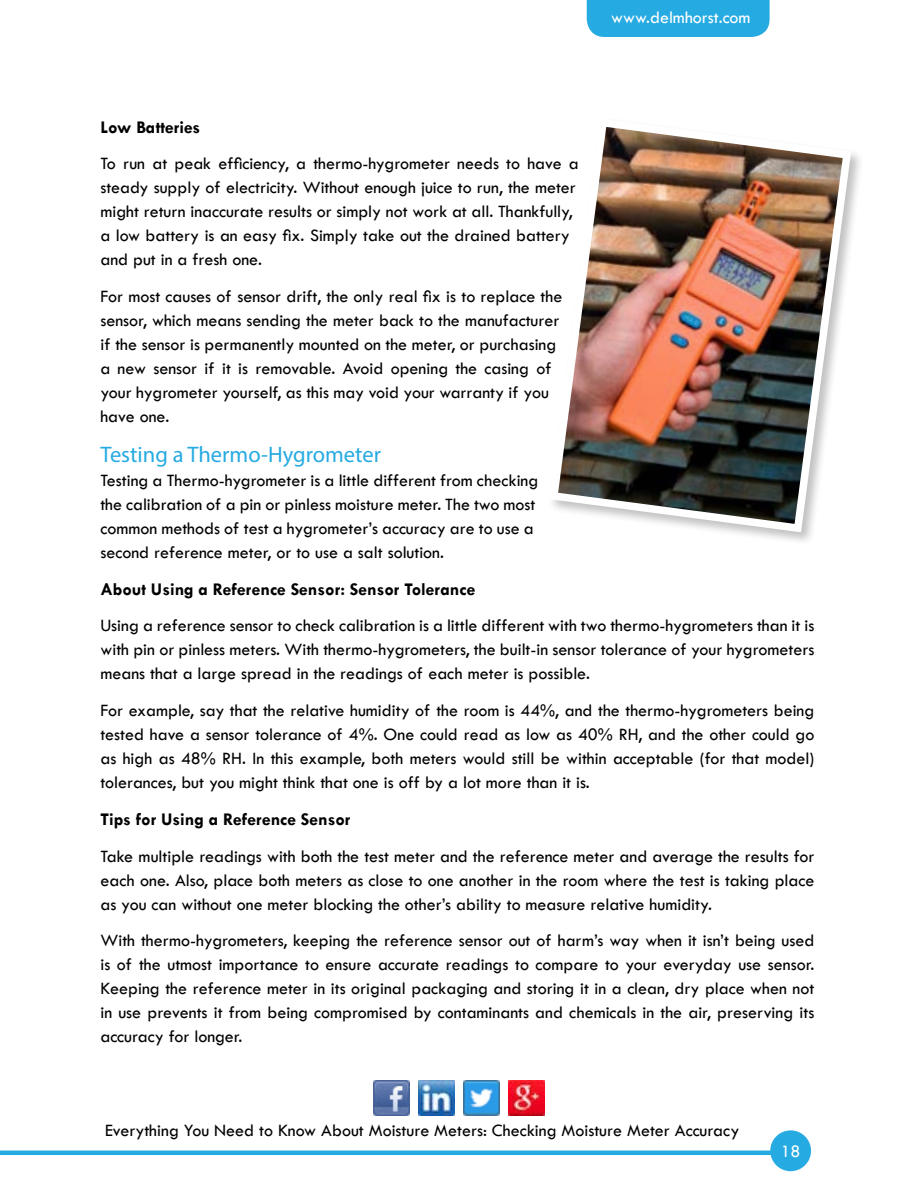
<style>
.page{position:relative;width:918px;height:1188px;background:#fff}
.page>*{position:absolute;margin:0;border:0;box-sizing:border-box;transform-origin:0 0}
.t1{font:22.5px "Myriad Pro";color:#25aae2}
.t2{font:18px/24px "Tw Cen";color:#000;text-align:justify}
.t3{font:700 18px "Tw Cen";color:#000}
.t4{font:18px "Tw Cen";color:#fff}
</style>
<div class="page">
<div style="left:587px;top:0;width:183px;height:37px;background:#25aae2"></div>
<hr style="left:0;top:1151px;width:774px;height:4px;background:#25aae2">
<div style="left:770px;top:1130px;width:41px;height:41px;background:#25aae2;border-radius:50%"></div>
<img style="left:373px;top:1080px;width:36px;height:36px">
<img style="left:418px;top:1080px;width:36px;height:36px">
<img style="left:464px;top:1080px;width:36px;height:36px">
<img style="left:509px;top:1080px;width:36px;height:36px">
<img style="left:552px;top:127px;width:303px;height:410px">
<p class="t4" style="left:611px;top:7px;width:141px">www.delmhorst.com</p>
<p class="t3" style="left:100px;top:116px;width:101px">Low Batteries</p>
<p class="t2" style="left:100px;top:152px;width:480px;text-align:left">To run at peak efficiency, a thermo-hygrometer needs to have a steady supply of electricity. Without enough juice to run, the meter might return inaccurate results or simply not work at all. Thankfully, a low battery is an easy fix. Simply take out the drained battery and put in a fresh one.</p>
<p class="t2" style="left:100px;top:284px;width:464px;text-align:left">For most causes of sensor drift, the only real fix is to replace the sensor, which means sending the meter back to the manufacturer if the sensor is permanently mounted on the meter, or purchasing a new sensor if it is removable. Avoid opening the casing of your hygrometer yourself, as this may void your warranty if you have one.</p>
<p class="t1" style="left:100px;top:440px;width:282px">Testing a Thermo-Hygrometer</p>
<p class="t2" style="left:100px;top:468px;width:440px;text-align:left">Testing a Thermo-hygrometer is a little different from checking the calibration of a pin or pinless moisture meter. The two most common methods of test a hygrometer’s accuracy are to use a second reference meter, or to use a salt solution.</p>
<p class="t3" style="left:100px;top:578px;width:376px">About Using a Reference Sensor: Sensor Tolerance</p>
<p class="t2" style="left:100px;top:614px;width:715px">Using a reference sensor to check calibration is a little different with two thermo-hygrometers than it is with pin or pinless meters. With thermo-hygrometers, the built-in sensor tolerance of your hygrometers means that a large spread in the readings of each meter is possible.</p>
<p class="t2" style="left:100px;top:698px;width:716px">For example, say that the relative humidity of the room is 44%, and the thermo-hygrometers being tested have a sensor tolerance of 4%. One could read as low as 40% RH, and the other could go as high as 48% RH. In this example, both meters would still be within acceptable (for that model) tolerances, but you might think that one is off by a lot more than it is.</p>
<p class="t3" style="left:100px;top:808px;width:252px">Tips for Using a Reference Sensor</p>
<p class="t2" style="left:100px;top:844px;width:716px">Take multiple readings with both the test meter and the reference meter and average the results for each one. Also, place both meters as close to one another in the room where the test is taking place as you can without one meter blocking the other’s ability to measure relative humidity.</p>
<p class="t2" style="left:100px;top:929px;width:716px">With thermo-hygrometers, keeping the reference sensor out of harm’s way when it isn’t being used is of the utmost importance to ensure accurate readings to compare to your everyday use sensor.<br>Keeping the reference meter in its original packaging and storing it in a clean, dry place when not in use prevents it from being compromised by contaminants and chemicals in the air, preserving its accuracy for longer.</p>
<p class="t2" style="left:105px;top:1118px;width:636px">Everything You Need to Know About Moisture Meters: Checking Moisture Meter Accuracy</p>
<p class="t4" style="left:781px;top:1140px;width:21px">18</p>
</div>
